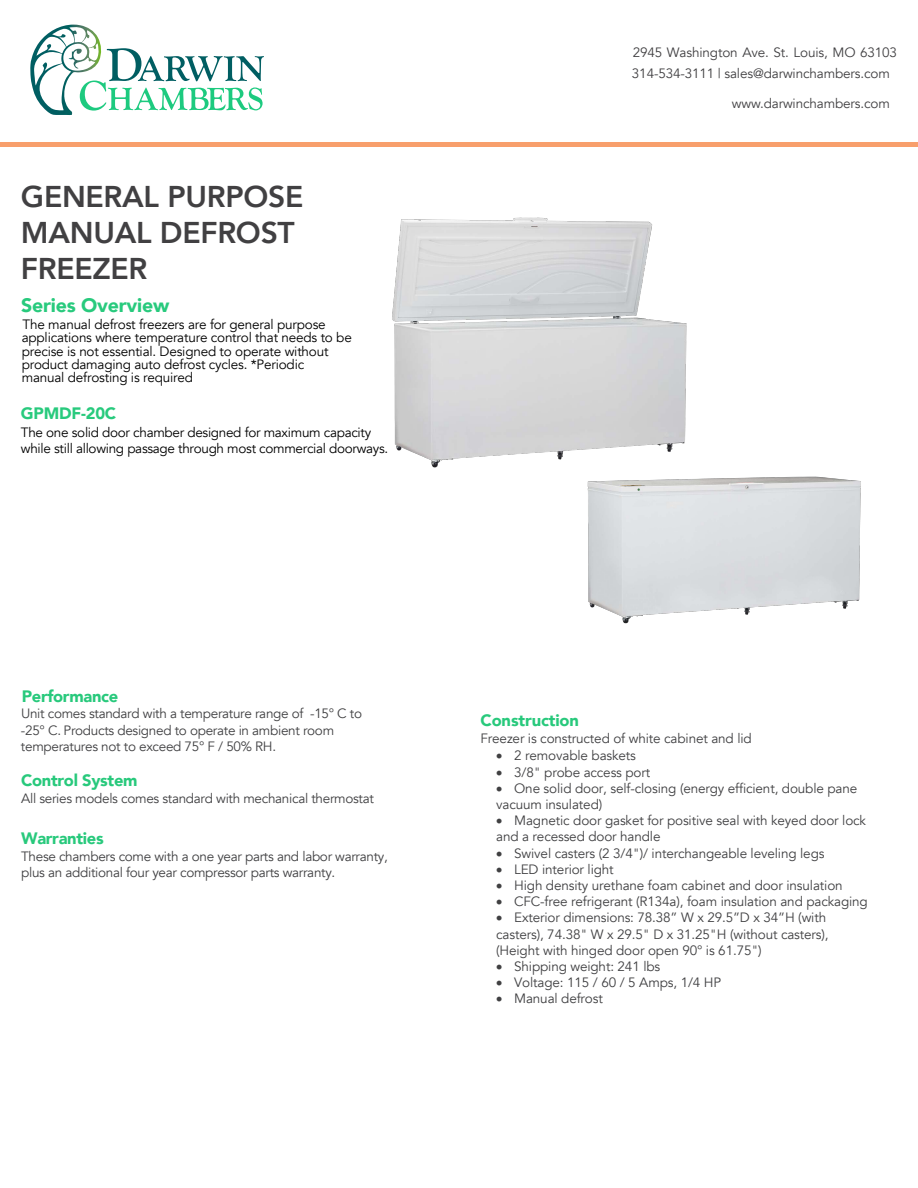
<style>
.page{position:relative;width:918px;height:1188px;background:#fff}
.page>*{position:absolute;margin:0;border:0;box-sizing:border-box;transform-origin:0 0}
.t1{font:800 30px/36px "Avenir";letter-spacing:-.01em;color:#414042}
.t2{font:900 19.5px "Avenir";letter-spacing:-.01em;color:#28ca7d}
.t3{font:900 16.5px "Avenir";letter-spacing:-.02em;color:#28c97c}
.t4{font:900 16.5px "Avenir";letter-spacing:-.01em;color:#28ca7d}
.t5{font:13.5px/16.2px "Avenir";letter-spacing:-.01em;color:#404042}
.t6{font:13.5px/13px "Avenir";letter-spacing:-.015em;color:#000}
.t7{font:13.5px/21px "Avenir";letter-spacing:-.01em;color:#414042}
</style>
<div class="page">
<div style="left:0;top:142px;width:918px;height:5px;background:#f89f6c"></div>
<svg style="left:30px;top:25px;width:234px;height:90px"></svg>
<img style="left:587px;top:476px;width:274px;height:148px">
<img style="left:392px;top:217px;width:295px;height:251px">
<h1 class="t1" style="left:21px;top:178px;width:284px">GENERAL PURPOSE<br>MANUAL DEFROST<br>FREEZER</h1>
<h2 class="t2" style="left:21px;top:289px;width:150px">Series Overview</h2>
<p class="t6" style="left:22px;top:319px;width:332px">The manual defrost freezers are for general purpose applications where temperature control that needs to be precise is not essential. Designed to operate without product damaging auto defrost cycles. *Periodic<br>manual defrosting is required</p>
<p class="t4" style="left:21px;top:399px;width:97px">GPMDF-20C</p>
<p class="t6" style="left:21px;top:425px;width:369px;line-height:15.8px">The one solid door chamber designed for maximum capacity while still allowing passage through most commercial doorways.</p>
<p class="t3" style="left:22px;top:682px;width:98px">Performance</p>
<p class="t5" style="left:21px;top:706px;width:343px">Unit comes standard with a temperature range of -15° C to -25° C. Products designed to operate in ambient room temperatures not to exceed 75° F / 50% RH.</p>
<p class="t3" style="left:21px;top:766px;width:118px">Control System</p>
<p class="t5" style="left:21px;top:790px;width:354px">All series models comes standard with mechanical thermostat</p>
<p class="t3" style="left:21px;top:824px;width:84px">Warranties</p>
<p class="t5" style="left:21px;top:849px;width:368px">These chambers come with a one year parts and labor warranty, plus an additional four year compressor parts warranty.</p>
<p class="t7" style="left:632px;top:42px;width:267px">2945 Washington Ave. St. Louis, MO 63103<br>314-534-3111 | sales@darwinchambers.com</p>
<p class="t7" style="left:732px;top:93px;width:159px">www.darwinchambers.com</p>
<p class="t3" style="left:481px;top:706px;width:100px">Construction</p>
<p class="t5" style="left:481px;top:730px;width:273px">Freezer is constructed of white cabinet and lid</p>
<p class="t5" style="left:496px;top:748px;width:141px">• 2 removable baskets</p>
<p class="t5" style="left:496px;top:764px;width:156px">• 3/8" probe access port</p>
<p class="t5" style="left:496px;top:780px;width:363px">• One solid door, self-closing (energy efficient, double pane vacuum insulated)</p>
<p class="t5" style="left:496px;top:813px;width:371px">• Magnetic door gasket for positive seal with keyed door lock and a recessed door handle</p>
<p class="t5" style="left:496px;top:845px;width:330px">• Swivel casters (2 3/4")/ interchangeable leveling legs</p>
<p class="t5" style="left:496px;top:861px;width:119px">• LED interior light</p>
<p class="t5" style="left:496px;top:878px;width:348px">• High density urethane foam cabinet and door insulation</p>
<p class="t5" style="left:496px;top:894px;width:373px">• CFC-free refrigerant (R134a), foam insulation and packaging</p>
<p class="t5" style="left:496px;top:910px;width:334px">• Exterior dimensions: 78.38” W x 29.5”D x 34”H (with casters), 74.38" W x 29.5" D x 31.25"H (without casters), (Height with hinged door open 90° is 61.75")</p>
<p class="t5" style="left:496px;top:959px;width:166px">• Shipping weight: 241 lbs</p>
<p class="t5" style="left:496px;top:975px;width:227px">• Voltage: 115 / 60 / 5 Amps, 1/4 HP</p>
<p class="t5" style="left:496px;top:991px;width:108px">• Manual defrost</p>
</div>
